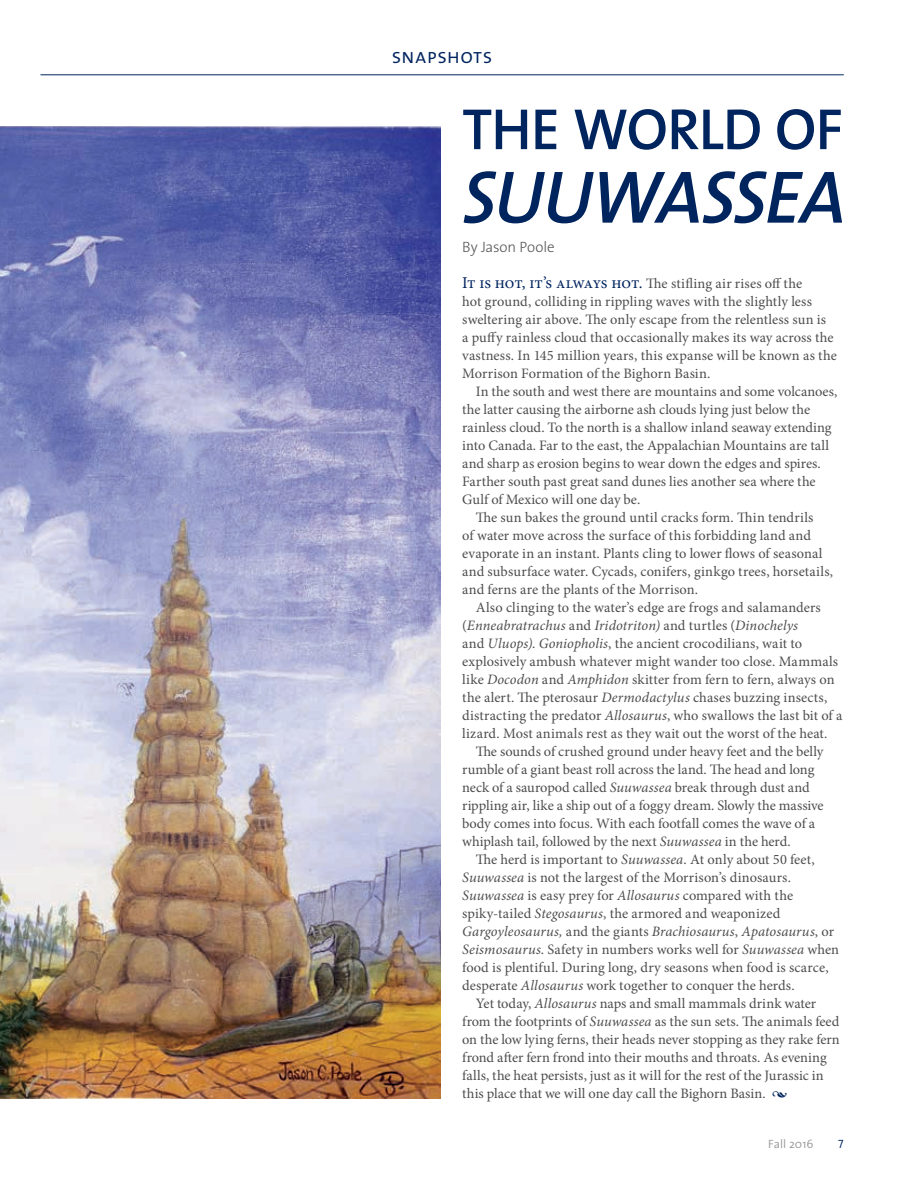
<style>
.page{position:relative;width:918px;height:1188px;background:#fff}
.page>*{position:absolute;margin:0;border:0;box-sizing:border-box;transform-origin:0 0}
.t1{font:italic 600 75px "The Sans";letter-spacing:-.025em;color:#00245e}
.t2{font:600 58.5px "The Sans";letter-spacing:-.015em;color:#00245e}
.t3{font:21px "The Sans Semi Light Caps";letter-spacing:.01em;color:#00245e}
.t4{font:300 15px "The Sans";letter-spacing:-.005em;color:#58595b}
.t5{font:14.4px/18px "Minion Pro";color:#4d4d4f}
.t6{font:italic 14.4px "Minion Pro";letter-spacing:.005em;color:#4d4d4f}
.t7{font:300 12px "The Sans";color:#949698}
.t8{font:12px "The Sans Semi Light Caps";color:#00245e}
.s1{font-size:16.5px;color:#00245e}
.s2{font-style:normal}
.s3{font-style:italic}
.s4{font-style:italic;color:#00245e}
</style>
<div class="page">
<img style="left:0;top:126px;width:440px;height:972px">
<hr style="left:40px;top:74px;width:804px;height:1px;background:#00245e">
<h3 class="t3" style="left:392px;top:39px;width:102px">snapshots</h3>
<h2 class="t2" style="left:462px;top:81px;width:382px">THE WORLD OF</h2>
<h1 class="t1" style="left:462px;top:135px;width:385px">SUUWASSEA</h1>
<p class="t4" style="left:462px;top:235px;width:94px">By Jason Poole</p>
<p class="t5" style="left:462px;top:274px;width:376px"><span class="s1">It is hot, it’s always hot.</span> The stifling air rises off the<br>hot ground, colliding in rippling waves with the slightly less sweltering air above. The only escape from the relentless sun is<br>a puffy rainless cloud that occasionally makes its way across the vastness. In 145 million years, this expanse will be known as the Morrison Formation of the Bighorn Basin.</p>
<p class="t5" style="left:476px;top:382px;width:363px">In the south and west there are mountains and some volcanoes,</p>
<p class="t5" style="left:462px;top:400px;width:349px">the latter causing the airborne ash clouds lying just below the</p>
<p class="t5" style="left:462px;top:418px;width:371px">rainless cloud. To the north is a shallow inland seaway extending</p>
<p class="t5" style="left:462px;top:436px;width:368px">into Canada. Far to the east, the Appalachian Mountains are tall</p>
<p class="t5" style="left:462px;top:454px;width:360px">and sharp as erosion begins to wear down the edges and spires.</p>
<p class="t5" style="left:462px;top:472px;width:355px">Farther south past great sand dunes lies another sea where the</p>
<p class="t5" style="left:462px;top:490px;width:180px">Gulf of Mexico will one day be.</p>
<p class="t5" style="left:476px;top:508px;width:339px">The sun bakes the ground until cracks form. Thin tendrils</p>
<p class="t5" style="left:462px;top:526px;width:350px">of water move across the surface of this forbidding land and</p>
<p class="t5" style="left:462px;top:544px;width:362px">evaporate in an instant. Plants cling to lower flows of seasonal</p>
<p class="t5" style="left:462px;top:562px;width:372px">and subsurface water. Cycads, conifers, ginkgo trees, horsetails,</p>
<p class="t5" style="left:462px;top:580px;width:237px">and ferns are the plants of the Morrison.</p>
<p class="t5" style="left:476px;top:598px;width:346px">Also clinging to the water’s edge are frogs and salamanders</p>
<p class="t6" style="left:462px;top:616px;width:337px"><span class="s2">(</span>Enneabratrachus <span class="s2">and</span> Iridotriton) <span class="s2">and turtles (</span>Dinochelys</p>
<p class="t5" style="left:462px;top:634px;width:341px">and <span class="s3">Uluops)</span>. <span class="s3">Goniopholis</span>, the ancient crocodilians, wait to</p>
<p class="t5" style="left:462px;top:652px;width:378px">explosively ambush whatever might wander too close. Mammals</p>
<p class="t5" style="left:462px;top:670px;width:374px">like <span class="s3">Docodon</span> and <span class="s3">Amphidon</span> skitter from fern to fern, always on</p>
<p class="t5" style="left:462px;top:688px;width:367px">the alert. The pterosaur <span class="s3">Dermodactylus</span> chases buzzing insects,</p>
<p class="t5" style="left:462px;top:706px;width:382px">distracting the predator <span class="s3">Allosaurus</span>, who swallows the last bit of a</p>
<p class="t5" style="left:462px;top:724px;width:367px">lizard. Most animals rest as they wait out the worst of the heat.</p>
<p class="t5" style="left:476px;top:742px;width:350px">The sounds of crushed ground under heavy feet and the belly</p>
<p class="t5" style="left:462px;top:760px;width:354px">rumble of a giant beast roll across the land. The head and long</p>
<p class="t5" style="left:462px;top:778px;width:349px">neck of a sauropod called <span class="s3">Suuwassea</span> break through dust and</p>
<p class="t5" style="left:462px;top:796px;width:363px">rippling air, like a ship out of a foggy dream. Slowly the massive</p>
<p class="t5" style="left:462px;top:814px;width:355px">body comes into focus. With each footfall comes the wave of a</p>
<p class="t5" style="left:462px;top:832px;width:330px">whiplash tail, followed by the next <span class="s3">Suuwassea</span> in the herd.</p>
<p class="t5" style="left:476px;top:850px;width:341px">The herd is important to <span class="s3">Suuwassea</span>. At only about 50 feet,</p>
<p class="t5" style="left:462px;top:868px;width:330px"><span class="s3">Suuwassea</span> is not the largest of the Morrison’s dinosaurs.</p>
<p class="t5" style="left:462px;top:886px;width:332px"><span class="s3">Suuwassea</span> is easy prey for <span class="s3">Allosaurus</span> compared with the</p>
<p class="t5" style="left:462px;top:904px;width:320px">spiky-tailed <span class="s3">Stegosaurus</span>, the armored and weaponized</p>
<p class="t6" style="left:462px;top:922px;width:373px">Gargoyleosaurus, <span class="s2">and the giants</span> Brachiosaurus<span class="s2">,</span> Apatosaurus<span class="s2">, or</span></p>
<p class="t5" style="left:462px;top:940px;width:378px"><span class="s3">Seismosaurus</span>. Safety in numbers works well for <span class="s3">Suuwassea</span> when</p>
<p class="t5" style="left:462px;top:958px;width:368px">food is plentiful. During long, dry seasons when food is scarce,</p>
<p class="t5" style="left:462px;top:976px;width:334px">desperate <span class="s3">Allosaurus</span> work together to conquer the herds.</p>
<p class="t5" style="left:476px;top:994px;width:342px">Yet today, <span class="s3">Allosaurus</span> naps and small mammals drink water</p>
<p class="t5" style="left:462px;top:1012px;width:379px">from the footprints of <span class="s3">Suuwassea</span> as the sun sets. The animals feed</p>
<p class="t5" style="left:462px;top:1030px;width:379px">on the low lying ferns, their heads never stopping as they rake fern</p>
<p class="t5" style="left:462px;top:1048px;width:366px">frond after fern frond into their mouths and throats. As evening</p>
<p class="t5" style="left:462px;top:1066px;width:363px">falls, the heat persists, just as it will for the rest of the Jurassic in</p>
<p class="t5" style="left:462px;top:1084px;width:327px">this place that we will one day call the Bighorn Basin. <span class="s4">•</span></p>
<p class="t7" style="left:768px;top:1134px;width:47px">Fall 2016</p>
<p class="t8" style="left:838px;top:1134px;width:7px">7</p>
</div>
